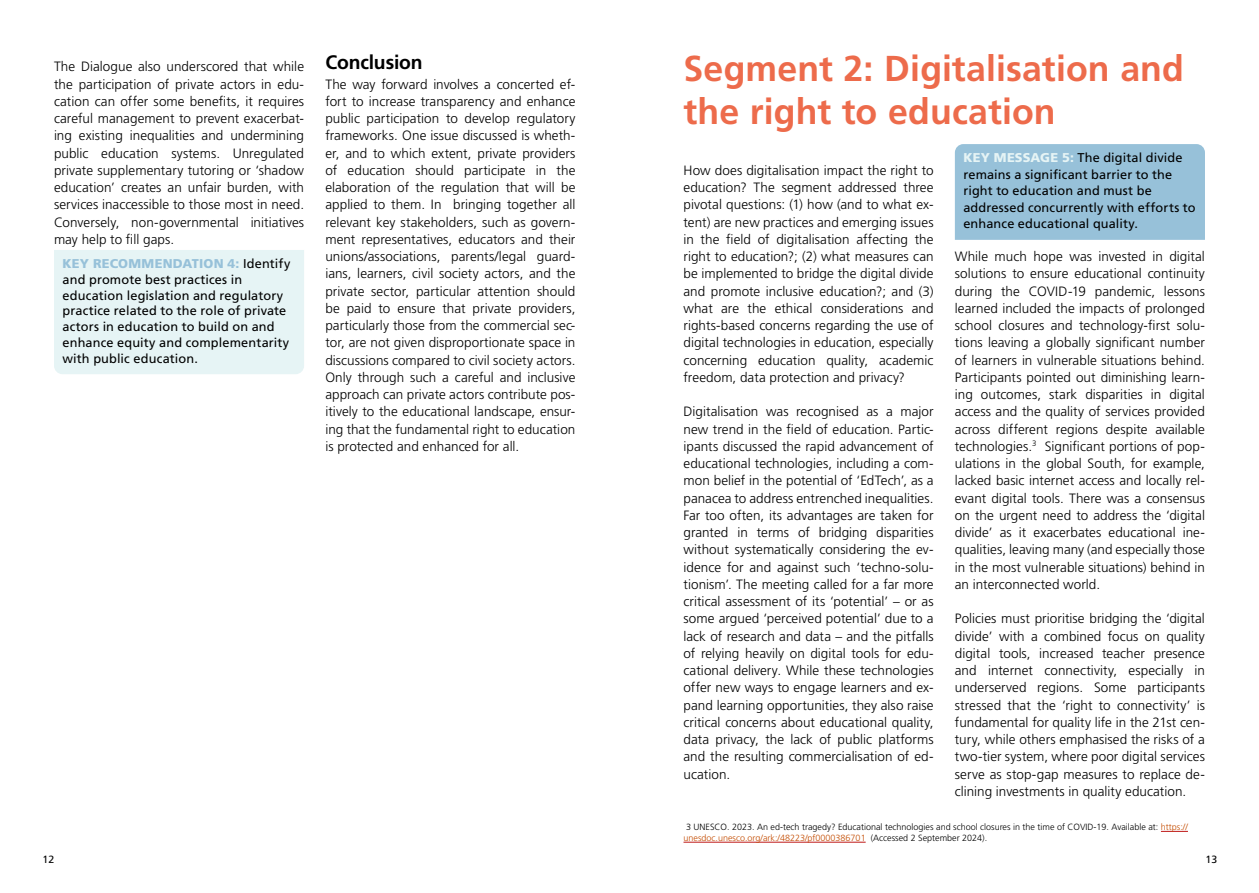
<style>
.page{position:relative;width:1259px;height:893px;background:#fff}
.page>*{position:absolute;margin:0;border:0;box-sizing:border-box;transform-origin:0 0}
.t1{font:700 36px/43.3px "Frutiger LT Pro";letter-spacing:.005em;color:#ed6b4b}
.t2{font:700 19.5px "Frutiger LT Pro";letter-spacing:-.01em;color:#000}
.t3{font:300 13.5px/17.2px "Frutiger LT Pro";color:#000;text-align:justify}
.t4{font:12.75px/15.8px "Frutiger LT Pro";letter-spacing:.01em;color:#000}
.t5{font:10.5px "Frutiger LT Pro";color:#000}
.t6{font:300 9px/10.8px "Frutiger LT Pro";color:#000}
.s1{font-weight:900;color:#97c1d9}
.s2{font-weight:900;color:#e6f4f5}
.s3{color:#c44c00}
</style>
<div class="page">
<div style="left:54px;top:250px;width:250px;height:124px;background:#e6f4f5"></div>
<div style="left:955px;top:144px;width:250px;height:96px;background:#97c1d9"></div>
<svg style="left:1161px;top:831px;width:27px;height:1px"></svg>
<hr style="left:683px;top:842px;width:182px;height:1px;background:#be1717">
<p class="t3" style="left:54px;top:58px;width:252px">The Dialogue also underscored that while the participation of private actors in edu&shy;cation can offer some benefits, it requires careful management to prevent exacerbat&shy;ing existing inequalities and undermining public education systems. Unregulated private supplementary tutoring or ‘shadow education’ creates an unfair burden, with services inaccessible to those most in need.<br>Conversely, non-governmental initiatives may help to fill gaps.</p>
<p class="t4" style="left:63px;top:256px;width:229px"><span class="s1">KEY RECOMMENDATION 4:</span> Identify and promote best practices in education legislation and regulatory practice related to the role of private actors in education to build on and enhance equity and complementarity with public education.</p>
<h2 class="t2" style="left:325px;top:50px;width:99px">Conclusion</h2>
<p class="t3" style="left:325px;top:75px;width:252px">The way forward involves a concerted ef&shy;fort to increase transparency and enhance public participation to develop regulatory frameworks. One issue discussed is wheth&shy;er, and to which extent, private providers of education should participate in the elaboration of the regulation that will be applied to them. In bringing together all relevant key stakeholders, such as govern&shy;ment representatives, educators and their unions/associations, parents/legal guard&shy;ians, learners, civil society actors, and the private sector, particular attention should be paid to ensure that private providers, particularly those from the commercial sec&shy;tor, are not given disproportionate space in discussions compared to civil society actors.<br>Only through such a careful and inclusive approach can private actors contribute pos&shy;itively to the educational landscape, ensur&shy;ing that the fundamental right to education is protected and enhanced for all.</p>
<h1 class="t1" style="left:683px;top:47px;width:502px">Segment 2: Digitalisation and the right to education</h1>
<p class="t3" style="left:683px;top:162px;width:252px">How does digitalisation impact the right to education? The segment addressed three pivotal questions: (1) how (and to what ex&shy;tent) are new practices and emerging issues in the field of digitalisation affecting the right to education?; (2) what measures can be implemented to bridge the digital divide and promote inclusive education?; and (3) what are the ethical considerations and rights-based concerns regarding the use of digital technologies in education, especially concerning education quality, academic freedom, data protection and privacy?</p>
<p class="t3" style="left:683px;top:403px;width:252px">Digitalisation was recognised as a major new trend in the field of education. Partic&shy;ipants discussed the rapid advancement of educational technologies, including a com&shy;mon belief in the potential of ‘EdTech’, as a panacea to address entrenched inequalities.<br>Far too often, its advantages are taken for granted in terms of bridging disparities without systematically considering the ev&shy;idence for and against such ‘techno-solu&shy;tionism’. The meeting called for a far more critical assessment of its ‘potential’ – or as some argued ‘perceived potential’ due to a lack of research and data – and the pitfalls of relying heavily on digital tools for edu&shy;cational delivery. While these technologies offer new ways to engage learners and ex&shy;pand learning opportunities, they also raise critical concerns about educational quality, data privacy, the lack of public platforms and the resulting commercialisation of ed&shy;ucation.</p>
<p class="t4" style="left:963px;top:150px;width:234px;line-height:16.5px"><span class="s2">KEY MESSAGE 5:</span> The digital divide remains a significant barrier to the right to education and must be addressed concurrently with efforts to enhance educational quality.</p>
<p class="t3" style="left:955px;top:248px;width:252px">While much hope was invested in digital solutions to ensure educational continuity during the COVID-19 pandemic, lessons learned included the impacts of prolonged school closures and technology-first solu&shy;tions leaving a globally significant number of learners in vulnerable situations behind.<br>Participants pointed out diminishing learn&shy;ing outcomes, stark disparities in digital access and the quality of services provided across different regions despite available technologies.<sup>3</sup> Significant portions of pop&shy;ulations in the global South, for example, lacked basic internet access and locally rel&shy;evant digital tools. There was a consensus on the urgent need to address the ‘digital divide’ as it exacerbates educational ine&shy;qualities, leaving many (and especially those in the most vulnerable situations) behind in an interconnected world.</p>
<p class="t3" style="left:955px;top:610px;width:252px">Policies must prioritise bridging the ‘digital divide’ with a combined focus on quality digital tools, increased teacher presence and internet connectivity, especially in underserved regions. Some participants stressed that the ‘right to connectivity’ is fundamental for quality life in the 21st cen&shy;tury, while others emphasised the risks of a two-tier system, where poor digital services serve as stop-gap measures to replace de&shy;clining investments in quality education.</p>
<p class="t6" style="left:683px;top:822px;width:506px">3 UNESCO. 2023. An ed-tech tragedy? Educational technologies and school closures in the time of COVID-19. Available at: <span class="s3">https:// unesdoc.unesco.org/ark:/48223/pf0000386701</span> (Accessed 2 September 2024).</p>
<p class="t5" style="left:43px;top:853px;width:13px">12</p>
<p class="t5" style="left:1205px;top:853px;width:13px">13</p>
</div>
